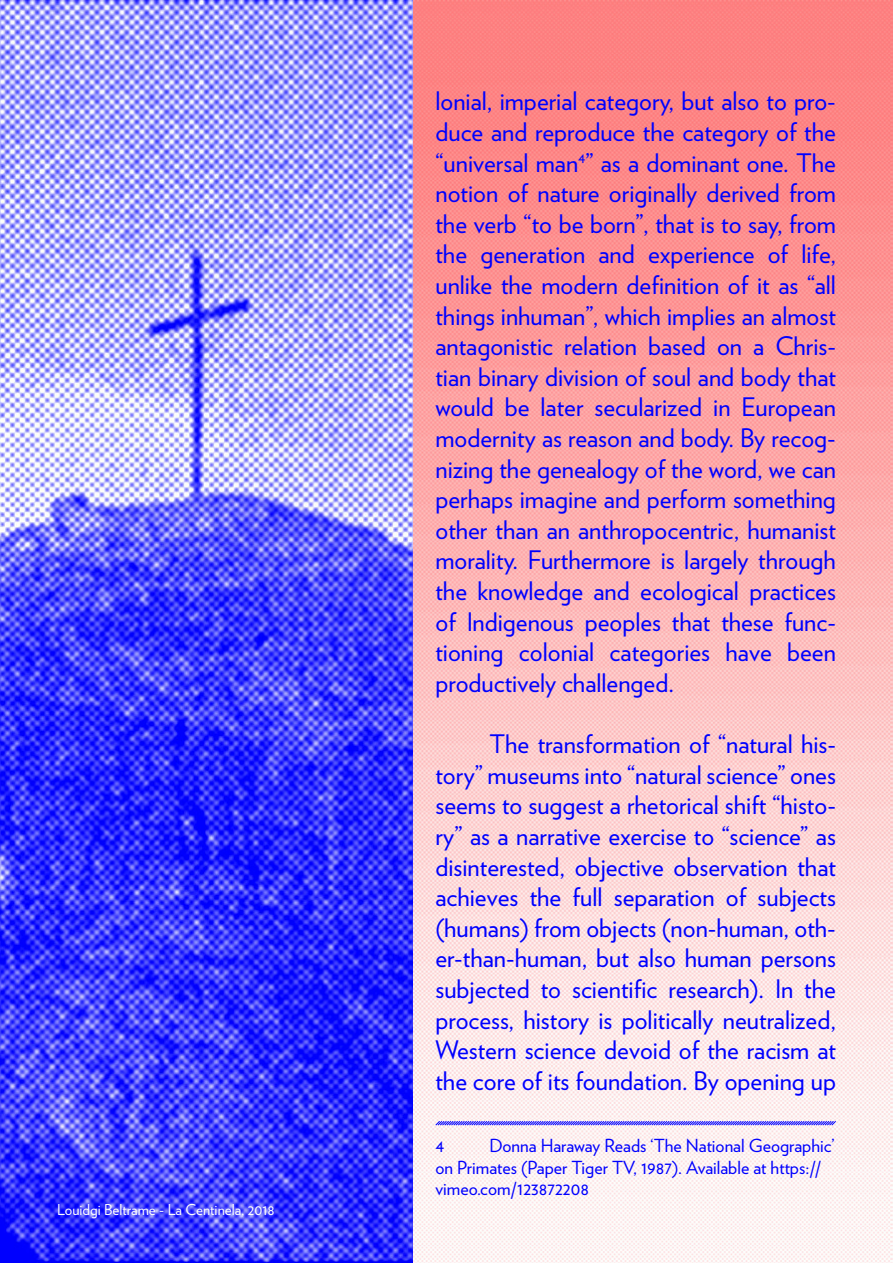
<style>
.page{position:relative;width:893px;height:1263px;background:#fff}
.page>*{position:absolute;margin:0;border:0;box-sizing:border-box;transform-origin:0 0}
.t1{font:25.5px/30.6px "Verlag";color:#00f;text-align:justify}
.t2{font:18px/21.6px "Verlag";color:#00f}
.t3{font:15px "Verlag";color:#fff}
</style>
<div class="page">
<img style="left:0;top:0;width:893px;height:1263px">
<svg style="left:435px;top:1120px;width:402px;height:6px;background:#958ef5"></svg>
<img style="left:0;top:0;width:412px;height:1262px">
<p class="t3" style="left:57px;top:1198px;width:219px">Louidgi Beltrame - La Centinela, 2018</p>
<p class="t1" style="left:435px;top:85px;width:402px">lonial, imperial category, but also to pro&shy;duce and reproduce the category of the “universal man<sup>4</sup>” as a dominant one. The notion of nature originally derived from the verb “to be born”, that is to say, from the generation and experience of life, unlike the modern definition of it as “all things inhuman”, which implies an almost antagonistic relation based on a Chris&shy;tian binary division of soul and body that would be later secularized in European modernity as reason and body. By recog&shy;nizing the genealogy of the word, we can perhaps imagine and perform something other than an anthropocentric, humanist morality. Furthermore is largely through the knowledge and ecological practices of Indigenous peoples that these func&shy;tioning colonial categories have been productively challenged.</p>
<p class="t1" style="left:435px;top:727px;width:402px;text-indent:54px">The transformation of “natural his&shy;tory” museums into “natural science” ones seems to suggest a rhetorical shift “histo&shy;ry” as a narrative exercise to “science” as disinterested, objective observation that achieves the full separation of subjects (humans) from objects (non-human, oth&shy;er-than-human, but also human persons subjected to scientific research). In the process, history is politically neutralized, Western science devoid of the racism at the core of its foundation. By opening up</p>
<p class="t2" style="left:435px;top:1134px;width:401px;text-indent:54px">Donna Haraway Reads ‘The National Geographic’ on Primates (Paper Tiger TV, 1987). Available at https:// vimeo.com/123872208</p>
<p class="t2" style="left:435px;top:1134px;width:10px">4</p>
</div>
